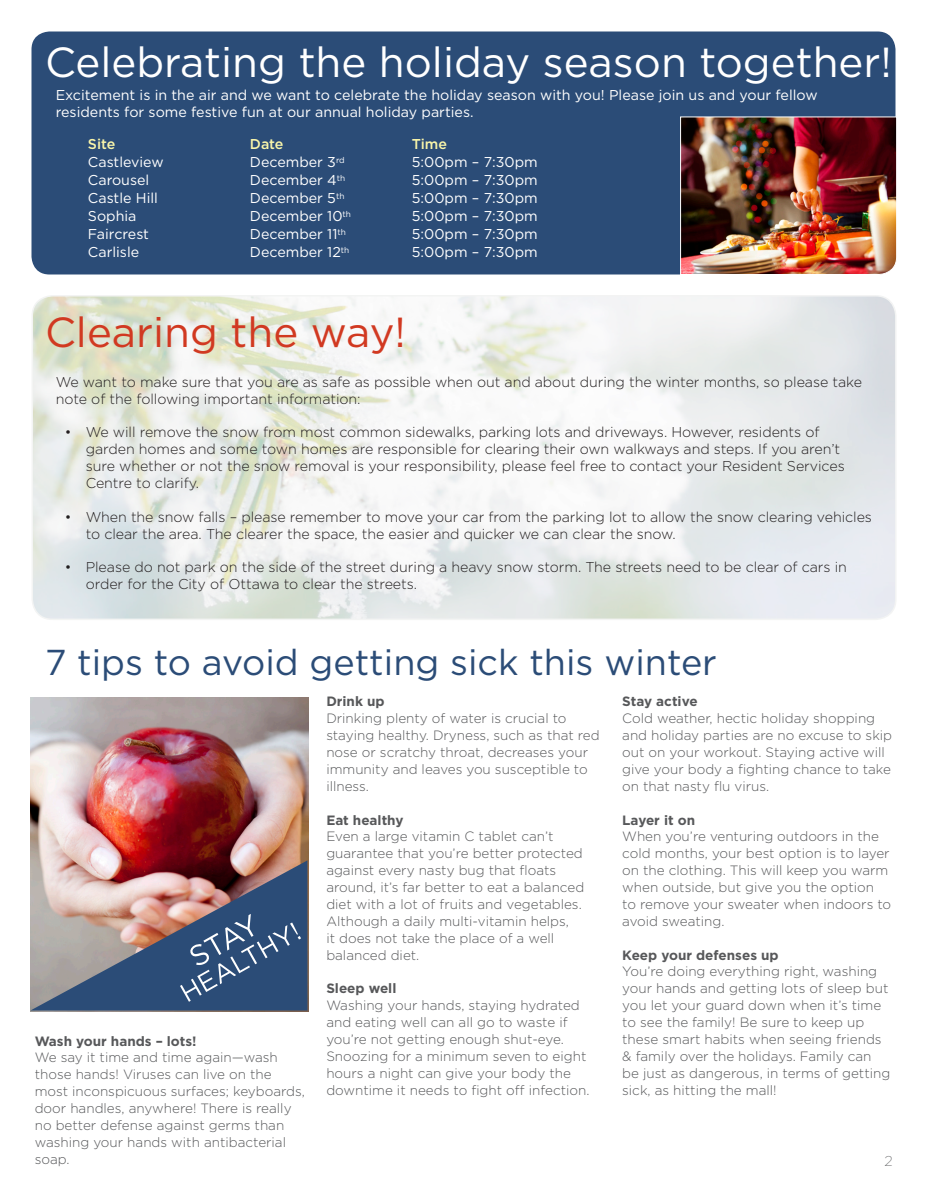
<style>
.page{position:relative;width:927px;height:1197px;background:#fff}
.page>*{position:absolute;margin:0;border:0;box-sizing:border-box;transform-origin:0 0}
.t1{font:42px "Gotham";color:#fff}
.t2{font:42px "Gotham";color:#d13921}
.t3{font:36px "Gotham";color:#2b4c77}
.body_text{font:300 14.25px/16.8px "Gotham";letter-spacing:-.005em;color:#231f20}
.body_text-2{font:14.25px/16.8px "Gotham";color:#fff}
.body_text-3{font:500 14.25px "Gotham";color:#faf6aa}
.body_text-4{font:200 14.25px "Gotham";color:#57585a}
.body_text-5{font:300 13.5px/16.8px "Gotham";color:#57585a}
.body_text-6{font:700 13.5px "Gotham";color:#57585a}
</style>
<div class="page">
<img style="left:32px;top:298px;width:862px;height:321px">
<div style="left:32px;top:295px;width:865px;height:325px;border:2px solid #d6d9d8;border-radius:20px"></div>
<img style="left:30px;top:698px;width:278px;height:313px">
<img style="left:30px;top:860px;width:277px;height:151px">
<div style="left:32px;top:32px;width:864px;height:243px;background:#2b4c77;border-radius:18px"></div>
<img style="left:680px;top:116px;width:217px;height:159px">
<p class="t1" style="left:45px;top:35px;width:848px">Celebrating the holiday season together!</p>
<p class="body_text-2" style="left:56px;top:86px;width:763px">Excitement is in the air and we want to celebrate the holiday season with you! Please join us and your fellow residents for some festive fun at our annual holiday parties.</p>
<p class="body_text-3" style="left:88px;top:135px;width:29px">Site</p>
<p class="body_text-3" style="left:250px;top:135px;width:35px">Date</p>
<p class="body_text-3" style="left:412px;top:135px;width:37px">Time</p>
<p class="body_text-2" style="left:88px;top:154px;width:77px">Castleview</p>
<p class="body_text-2" style="left:250px;top:154px;width:96px">December 3<sup>rd</sup></p>
<p class="body_text-2" style="left:412px;top:154px;width:127px">5:00pm – 7:30pm</p>
<p class="body_text-2" style="left:88px;top:172px;width:63px">Carousel</p>
<p class="body_text-2" style="left:250px;top:172px;width:97px">December 4<sup>th</sup></p>
<p class="body_text-2" style="left:412px;top:172px;width:127px">5:00pm – 7:30pm</p>
<p class="body_text-2" style="left:88px;top:190px;width:72px">Castle Hill</p>
<p class="body_text-2" style="left:250px;top:190px;width:96px">December 5<sup>th</sup></p>
<p class="body_text-2" style="left:412px;top:190px;width:127px">5:00pm – 7:30pm</p>
<p class="body_text-2" style="left:88px;top:208px;width:50px">Sophia</p>
<p class="body_text-2" style="left:250px;top:208px;width:103px">December 10<sup>th</sup></p>
<p class="body_text-2" style="left:412px;top:208px;width:127px">5:00pm – 7:30pm</p>
<p class="body_text-2" style="left:88px;top:226px;width:63px">Faircrest</p>
<p class="body_text-2" style="left:250px;top:226px;width:98px">December 11<sup>th</sup></p>
<p class="body_text-2" style="left:412px;top:226px;width:127px">5:00pm – 7:30pm</p>
<p class="body_text-2" style="left:88px;top:244px;width:53px">Carlisle</p>
<p class="body_text-2" style="left:250px;top:244px;width:101px">December 12<sup>th</sup></p>
<p class="body_text-2" style="left:412px;top:244px;width:127px">5:00pm – 7:30pm</p>
<p class="t2" style="left:45px;top:306px;width:362px">Clearing the way!</p>
<p class="body_text" style="left:56px;top:373px;width:808px">We want to make sure that you are as safe as possible when out and about during the winter months, so please take note of the following important information:</p>
<p class="body_text" style="left:86px;top:423px;width:761px;text-indent:-21px">• We will remove the snow from most common sidewalks, parking lots and driveways. However, residents of garden homes and some town homes are responsible for clearing their own walkways and steps. If you aren’t sure whether or not the snow removal is your responsibility, please feel free to contact your Resident Services Centre to clarify.</p>
<p class="body_text" style="left:86px;top:508px;width:788px;text-indent:-21px">• When the snow falls – please remember to move your car from the parking lot to allow the snow clearing vehicles to clear the area. The clearer the space, the easier and quicker we can clear the snow.</p>
<p class="body_text" style="left:86px;top:558px;width:763px;text-indent:-21px">• Please do not park on the side of the street during a heavy snow storm. The streets need to be clear of cars in order for the City of Ottawa to clear the streets.</p>
<p class="t3" style="left:45px;top:639px;width:673px">7 tips to avoid getting sick this winter</p>
<p class="body_text-6" style="left:35px;top:1032px;width:163px">Wash your hands – lots!</p>
<p class="body_text-5" style="left:35px;top:1049px;width:272px">We say it time and time again—wash those hands! Viruses can live on the most inconspicuous surfaces; keyboards, door handles, anywhere! There is really no better defense against germs than washing your hands with antibacterial soap.</p>
<p class="body_text-6" style="left:326px;top:693px;width:60px">Drink up</p>
<p class="body_text-5" style="left:326px;top:710px;width:275px">Drinking plenty of water is crucial to staying healthy. Dryness, such as that red nose or scratchy throat, decreases your immunity and leaves you susceptible to illness.</p>
<p class="body_text-6" style="left:326px;top:811px;width:79px">Eat healthy</p>
<p class="body_text-5" style="left:326px;top:828px;width:259px">Even a large vitamin C tablet can’t guarantee that you’re better protected against every nasty bug that floats around, it’s far better to eat a balanced diet with a lot of fruits and vegetables.<br>Although a daily multi-vitamin helps,<br>it does not take the place of a well balanced diet.</p>
<p class="body_text-6" style="left:326px;top:980px;width:72px">Sleep well</p>
<p class="body_text-5" style="left:326px;top:997px;width:265px">Washing your hands, staying hydrated and eating well can all go to waste if you’re not getting enough shut-eye.<br>Snoozing for a minimum seven to eight hours a night can give your body the downtime it needs to fight off infection.</p>
<p class="body_text-6" style="left:622px;top:693px;width:77px">Stay active</p>
<p class="body_text-5" style="left:622px;top:710px;width:271px">Cold weather, hectic holiday shopping and holiday parties are no excuse to skip out on your workout. Staying active will give your body a fighting chance to take on that nasty flu virus.</p>
<p class="body_text-6" style="left:622px;top:811px;width:74px">Layer it on</p>
<p class="body_text-5" style="left:622px;top:828px;width:271px">When you’re venturing outdoors in the cold months, your best option is to layer on the clothing. This will keep you warm when outside, but give you the option to remove your sweater when indoors to avoid sweating.</p>
<p class="body_text-6" style="left:622px;top:946px;width:158px">Keep your defenses up</p>
<p class="body_text-5" style="left:622px;top:963px;width:270px">You’re doing everything right, washing your hands and getting lots of sleep but you let your guard down when it’s time to see the family! Be sure to keep up these smart habits when seeing friends &amp; family over the holidays. Family can be just as dangerous, in terms of getting sick, as hitting the mall!</p>
<p class="body_text-4" style="left:885px;top:1152px;width:10px">2</p>
</div>
